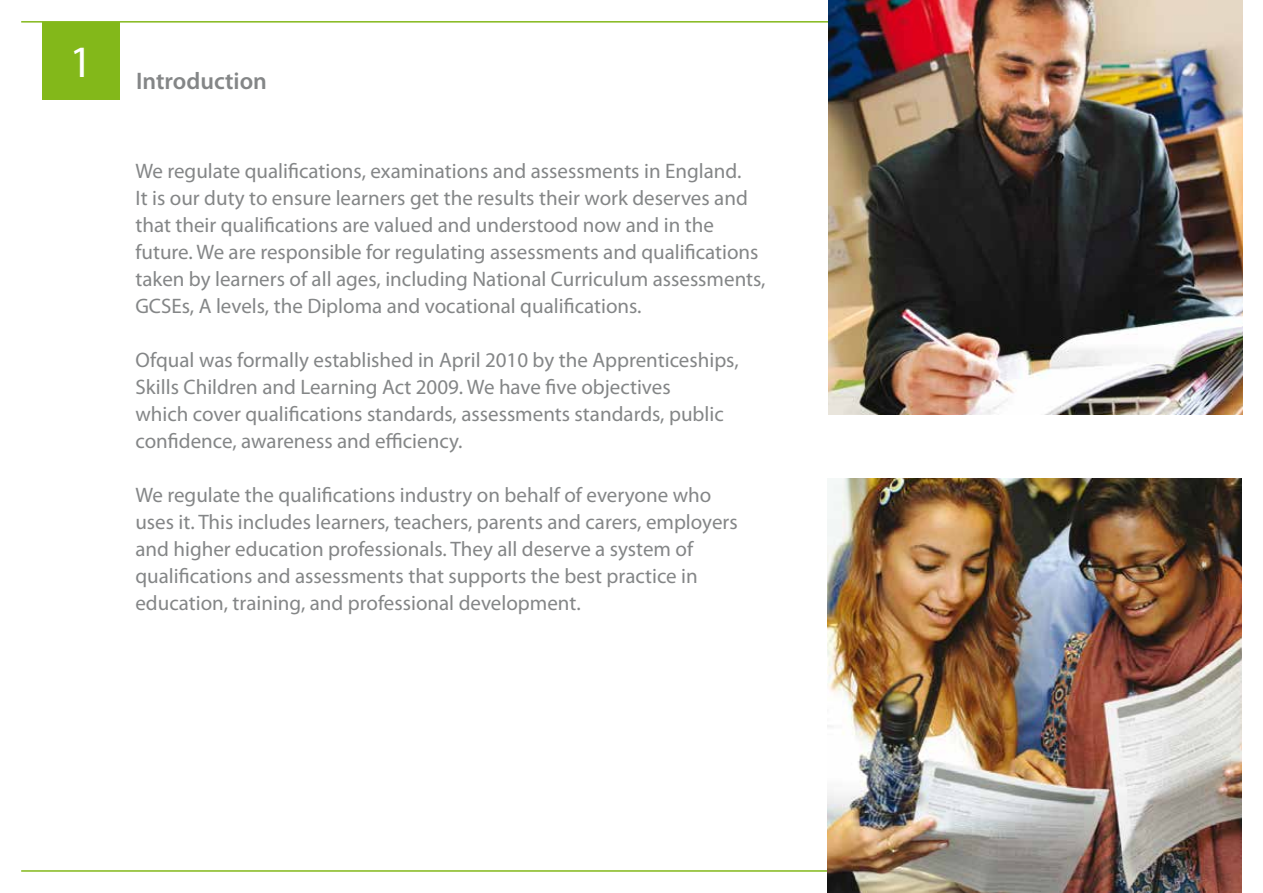
<style>
.page{position:relative;width:1263px;height:893px;background:#fff}
.page>*{position:absolute;margin:0;border:0;box-sizing:border-box;transform-origin:0 0}
.t1{font:45px "Myriad Pro";color:#fff}
.t2{font:600 24px "Myriad Pro";color:#848687}
.t3{font:21px/27px "Myriad Pro";color:#848687}
</style>
<div class="page">
<hr style="left:21px;top:21px;width:1221px;height:2px;background:#83b81a">
<hr style="left:21px;top:870px;width:1221px;height:2px;background:#83b81a">
<div style="left:43px;top:23px;width:77px;height:77px;background:#83b81a"></div>
<img style="left:828px;top:0;width:415px;height:415px">
<img style="left:827px;top:478px;width:415px;height:415px">
<h1 class="t1" style="left:70px;top:34px;width:25px">1</h1>
<p class="t2" style="left:136px;top:66px;width:132px">Introduction</p>
<p class="t3" style="left:135px;top:157px;width:632px">We regulate qualifications, examinations and assessments in England.<br>It is our duty to ensure learners get the results their work deserves and that their qualifications are valued and understood now and in the future. We are responsible for regulating assessments and qualifications taken by learners of all ages, including National Curriculum assessments, GCSEs, A levels, the Diploma and vocational qualifications.</p>
<p class="t3" style="left:135px;top:346px;width:605px">Ofqual was formally established in April 2010 by the Apprenticeships, Skills Children and Learning Act 2009. We have five objectives<br>which cover qualifications standards, assessments standards, public confidence, awareness and efficiency.</p>
<p class="t3" style="left:135px;top:481px;width:604px">We regulate the qualifications industry on behalf of everyone who uses it. This includes learners, teachers, parents and carers, employers and higher education professionals. They all deserve a system of qualifications and assessments that supports the best practice in education, training, and professional development.</p>
</div>
